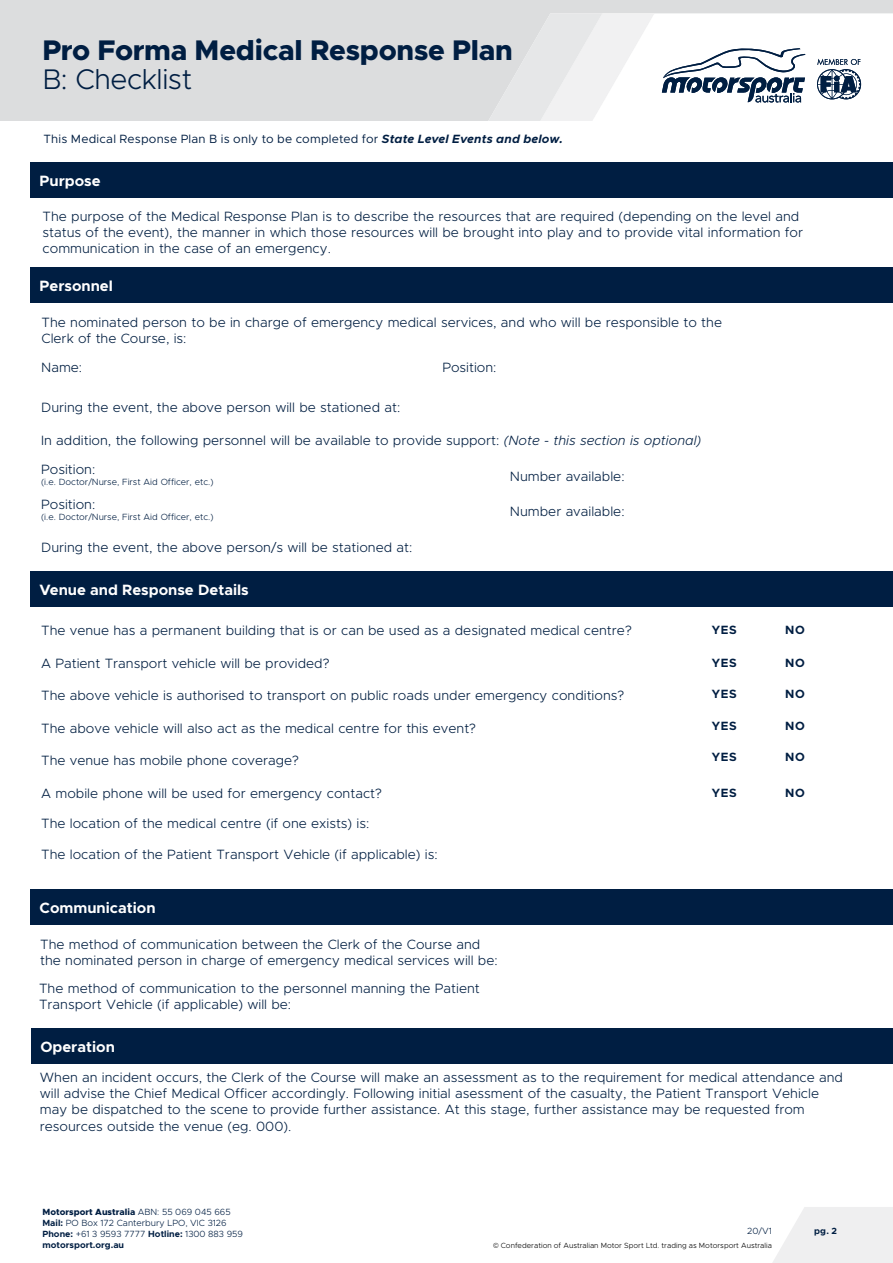
<style>
.page{position:relative;width:893px;height:1263px;background:#fff}
.page>*{position:absolute;margin:0;border:0;box-sizing:border-box;transform-origin:0 0}
.t1{font:800 28.5px "Metropolis";letter-spacing:-.01em;color:#001e42}
.t2{font:300 28.5px "Metropolis";letter-spacing:-.01em;color:#001e42}
.t3{font:700 15px "Metropolis";color:#fff}
.t4{font:300 13.5px/16.2px "Metropolis";color:#011e41}
.t5{font:300 13.5px/16.2px "Metropolis";color:#001e42}
.t6{font:12px "Metropolis";letter-spacing:.015em;color:#001e42}
.t7{font:700 12px "Metropolis";letter-spacing:.05em;color:#001e42}
.t8{font:300 9px/10.8px "Metropolis";color:#001e42}
.t9{font:300 9px "Metropolis";color:#011e41}
.t10{font:700 9px "Metropolis";color:#001e42}
.t11{font:300 7.5px "Metropolis";color:#000}
.s1{font-weight:700;font-style:italic}
.s2{font-style:italic}
.s3{font-weight:800}
.s4{font-weight:700}
.s5{font-family:"Montserrat"}
</style>
<div class="page">
<svg style="left:773px;top:1207px;width:120px;height:56px"></svg>
<svg style="left:0;top:0;width:893px;height:120px;fill:#dcddde"></svg>
<svg style="left:483px;top:13px;width:171px;height:107px"></svg>
<div style="left:31px;top:163px;width:862px;height:35px;background:#001e42"></div>
<div style="left:31px;top:268px;width:862px;height:35px;background:#001e42"></div>
<div style="left:31px;top:572px;width:862px;height:35px;background:#001e42"></div>
<div style="left:31px;top:1029px;width:862px;height:35px;background:#001e42"></div>
<div style="left:31px;top:889px;width:862px;height:35px;background:#001e42"></div>
<h1 class="t1" style="left:43px;top:32px;width:472px">Pro Forma Medical Response Plan</h1>
<h1 class="t2" style="left:43px;top:61px;width:151px">B: Checklist</h1>
<p class="t6" style="left:44px;top:131px;width:521px">This Medical Response Plan B is only to be completed for <span class="s1">State Level Events and below.</span></p>
<p class="t3" style="left:40px;top:172px;width:63px">Purpose</p>
<p class="t4" style="left:43px;top:208px;width:762px">The purpose of the Medical Response Plan is to describe the resources that are required (depending on the level and status of the event), the manner in which those resources will be brought into play and to provide vital information for communication in the case of an emergency.</p>
<p class="t3" style="left:40px;top:277px;width:75px">Personnel</p>
<p class="t4" style="left:42px;top:314px;width:682px">The nominated person to be in charge of emergency medical services, and who will be responsible to the<br>Clerk of the Course, is:</p>
<p class="t4" style="left:41px;top:359px;width:43px">Name:</p>
<p class="t4" style="left:442px;top:359px;width:56px">Position:</p>
<p class="t4" style="left:41px;top:400px;width:361px">During the event, the above person will be stationed at:</p>
<p class="t4" style="left:41px;top:426px;width:662px;line-height:28.5px">In addition, the following personnel will be available to provide support: <span class="s2">(Note - this section is optional)<br></span>Position:</p>
<p class="t9" style="left:41px;top:476px;width:174px">(i.e. Doctor/Nurse, First Aid Officer, etc.)</p>
<p class="t4" style="left:510px;top:468px;width:116px">Number available:</p>
<p class="t4" style="left:41px;top:496px;width:56px">Position:</p>
<p class="t9" style="left:41px;top:511px;width:174px">(i.e. Doctor/Nurse, First Aid Officer, etc.)</p>
<p class="t4" style="left:41px;top:540px;width:373px">During the event, the above person/s will be stationed at:</p>
<p class="t3" style="left:40px;top:580px;width:211px">Venue and Response Details</p>
<p class="t4" style="left:510px;top:503px;width:116px">Number available:</p>
<p class="t4" style="left:41px;top:622px;width:592px">The venue has a permanent building that is or can be used as a designated medical centre?</p>
<p class="t4" style="left:41px;top:655px;width:290px">A Patient Transport vehicle will be provided?</p>
<p class="t4" style="left:41px;top:687px;width:585px">The above vehicle is authorised to transport on public roads under emergency conditions?</p>
<p class="t4" style="left:41px;top:720px;width:436px">The above vehicle will also act as the medical centre for this event?</p>
<p class="t4" style="left:41px;top:752px;width:259px">The venue has mobile phone coverage?</p>
<p class="t4" style="left:41px;top:785px;width:342px">A mobile phone will be used for emergency contact?</p>
<p class="t4" style="left:41px;top:815px;width:330px">The location of the medical centre (if one exists) is:</p>
<p class="t4" style="left:41px;top:846px;width:398px">The location of the Patient Transport Vehicle (if applicable) is:</p>
<p class="t3" style="left:40px;top:898px;width:118px">Communication</p>
<p class="t4" style="left:40px;top:936px;width:459px">The method of communication between the Clerk of the Course and the nominated person in charge of emergency medical services will be:</p>
<p class="t5" style="left:39px;top:980px;width:442px">The method of communication to the personnel manning the Patient<br>Transport Vehicle (if applicable) will be:</p>
<p class="t3" style="left:40px;top:1038px;width:76px">Operation</p>
<p class="t7" style="left:712px;top:622px;width:26px">YES</p>
<p class="t7" style="left:785px;top:622px;width:21px">NO</p>
<p class="t7" style="left:712px;top:655px;width:26px">YES</p>
<p class="t7" style="left:785px;top:655px;width:21px">NO</p>
<p class="t7" style="left:712px;top:686px;width:26px">YES</p>
<p class="t7" style="left:785px;top:686px;width:21px">NO</p>
<p class="t7" style="left:712px;top:718px;width:26px">YES</p>
<p class="t7" style="left:785px;top:718px;width:21px">NO</p>
<p class="t7" style="left:712px;top:750px;width:26px">YES</p>
<p class="t7" style="left:785px;top:750px;width:21px">NO</p>
<p class="t7" style="left:712px;top:785px;width:26px">YES</p>
<p class="t7" style="left:785px;top:785px;width:21px">NO</p>
<p class="t4" style="left:40px;top:1069px;width:805px">When an incident occurs, the Clerk of the Course will make an assessment as to the requirement for medical attendance and will advise the Chief Medical Officer accordingly. Following initial asessment of the casualty, the Patient Transport Vehicle may be dispatched to the scene to provide further assistance. At this stage, further assistance may be requested from resources outside the venue (eg. 000).</p>
<p class="t8" style="left:43px;top:1207px;width:202px"><span class="s3">Motorsport Australia</span> ABN: 55 069 045 665<br><span class="s4">Mail:</span> PO Box 172 Canterbury LPO, VIC 3126<br><span class="s4">Phone:</span> +61 3 9593 7777 <span class="s4">Hotline:</span> 1300 883 959 <span class="s4">motorsport.org.au</span></p>
<p class="t8" style="left:747px;top:1225px;width:26px">20/V1</p>
<p class="t11" style="left:493px;top:1240px;width:280px"><span class="s5">©</span> Confederation of Australian Motor Sport Ltd. trading as Motorsport Australia</p>
<p class="t10" style="left:814px;top:1225px;width:24px">pg. 2</p>
</div>
